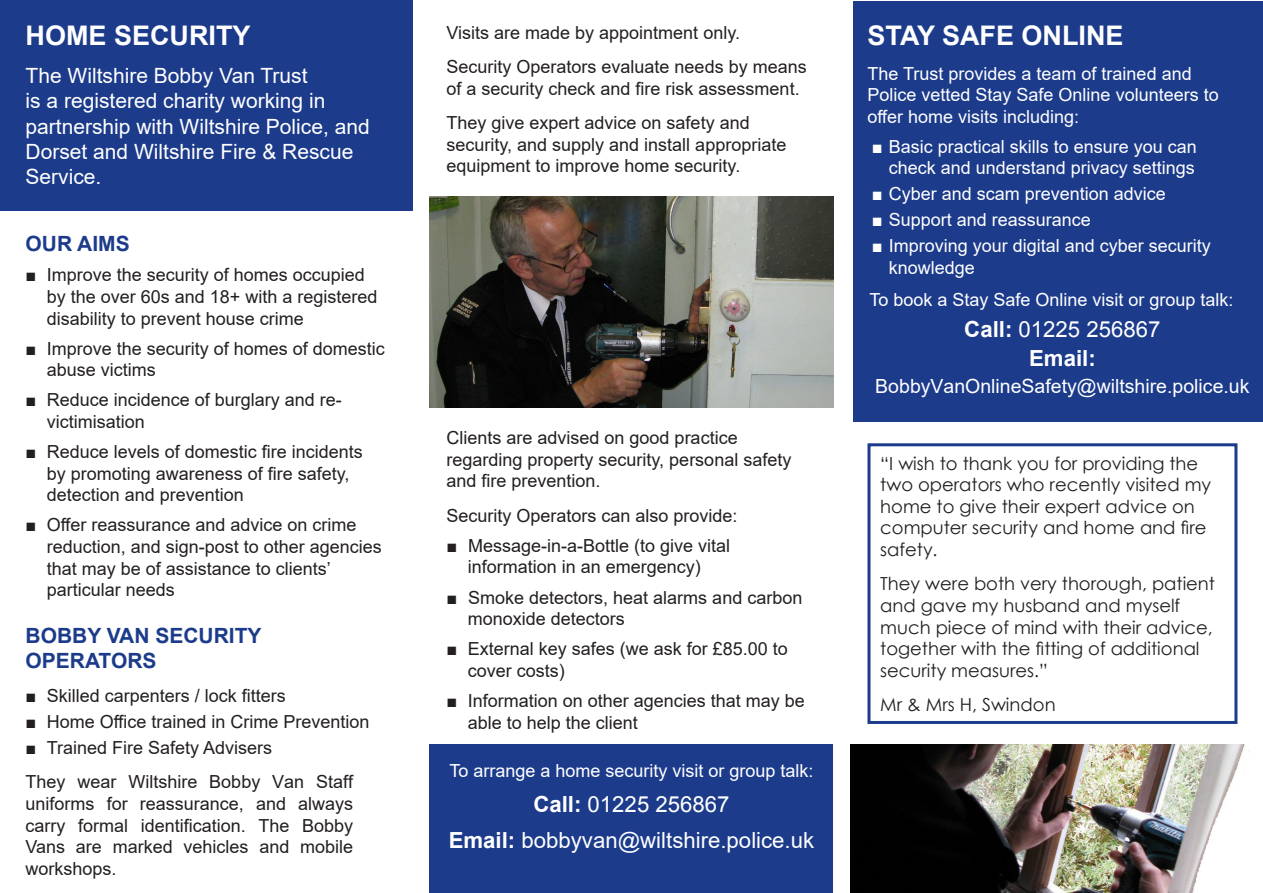
<style>
.page{position:relative;width:1263px;height:893px;background:#fff}
.page>*{position:absolute;margin:0;border:0;box-sizing:border-box;transform-origin:0 0}
.t1{font:700 27px "Arial";color:#fff}
.t2{font:22.2px/35.1px "Arial";color:#fff;text-align:center}
.t3{font:700 22.2px/29px "Arial";color:#fff;text-align:center}
.t4{font:21px/25.2px "Arial";color:#fff}
.t5{font:700 21px/25.2px "Arial";color:#1c3b8b}
.t6{font:19.5px "Arial";color:#fff}
.t7{font:18px/21.6px "Arial";color:#231f20}
.t8{font:18px/21.6px "Arial";color:#fff}
.t9{font:18px/21.6px "Century Gothic";color:#231f20}
.s1{font-weight:700}
.s2{font-weight:400}
</style>
<div class="page">
<img style="left:850px;top:744px;width:400px;height:149px">
<img style="left:429px;top:197px;width:404px;height:210px">
<div style="left:429px;top:744px;width:404px;height:149px;background:#1c3b8b"></div>
<div style="left:0;top:0;width:412px;height:210px;background:#1c3b8b"></div>
<div style="left:853px;top:1px;width:410px;height:421px;background:#1c3b8b"></div>
<div style="left:867px;top:443px;width:370px;height:281px;border:3px solid #1c3b8b"></div>
<p class="t1" style="left:26px;top:17px;width:227px">HOME SECURITY</p>
<p class="t4" style="left:26px;top:63px;width:346px">The Wiltshire Bobby Van Trust<br>is a registered charity working in partnership with Wiltshire Police, and<br>Dorset and Wiltshire Fire &amp; Rescue<br>Service.</p>
<p class="t5" style="left:26px;top:232px;width:106px">OUR AIMS</p>
<p class="t7" style="left:47px;top:264px;width:332px;text-indent:-21px">■ Improve the security of homes occupied by the over 60s and 18+ with a registered disability to prevent house crime</p>
<p class="t7" style="left:47px;top:337px;width:340px;text-indent:-21px">■ Improve the security of homes of domestic abuse victims</p>
<p class="t7" style="left:47px;top:389px;width:297px;text-indent:-21px">■ Reduce incidence of burglary and re&shy;victimisation</p>
<p class="t7" style="left:47px;top:441px;width:318px;text-indent:-21px">■ Reduce levels of domestic fire incidents by promoting awareness of fire safety, detection and prevention</p>
<p class="t7" style="left:47px;top:514px;width:337px;text-indent:-21px">■ Offer reassurance and advice on crime reduction, and sign-post to other agencies that may be of assistance to clients’ particular needs</p>
<p class="t5" style="left:26px;top:623px;width:238px">BOBBY VAN SECURITY<br>OPERATORS</p>
<p class="t7" style="left:26px;top:685px;width:262px">■ Skilled carpenters / lock fitters</p>
<p class="t7" style="left:26px;top:711px;width:345px">■ Home Office trained in Crime Prevention</p>
<p class="t7" style="left:26px;top:737px;width:248px">■ Trained Fire Safety Advisers</p>
<p class="t7" style="left:26px;top:771px;width:329px;text-align:justify">They wear Wiltshire Bobby Van Staff uniforms for reassurance, and always carry formal identification. The Bobby Vans are marked vehicles and mobile workshops.</p>
<p class="t7" style="left:446px;top:21px;width:295px">Visits are made by appointment only.</p>
<p class="t7" style="left:446px;top:56px;width:362px">Security Operators evaluate needs by means of a security check and fire risk assessment.</p>
<p class="t7" style="left:446px;top:112px;width:341px">They give expert advice on safety and security, and supply and install appropriate equipment to improve home security.</p>
<p class="t7" style="left:446px;top:427px;width:346px">Clients are advised on good practice regarding property security, personal safety and fire prevention.</p>
<p class="t7" style="left:446px;top:504px;width:293px">Security Operators can also provide:</p>
<p class="t7" style="left:446px;top:535px;width:285px;text-align:center">■ Message-in-a-Bottle (to give vital information in an emergency)</p>
<p class="t7" style="left:468px;top:586px;width:336px;text-indent:-21px">■ Smoke detectors, heat alarms and carbon monoxide detectors</p>
<p class="t7" style="left:468px;top:638px;width:322px;text-indent:-21px">■ External key safes (we ask for £85.00 to cover costs)</p>
<p class="t7" style="left:468px;top:690px;width:339px;text-indent:-21px">■ Information on other agencies that may be able to help the client</p>
<p class="t8" style="left:449px;top:760px;width:366px">To arrange a home security visit or group talk:</p>
<p class="t2" style="left:449px;top:787px;width:367px"><span class="s1">Call:</span> 01225 256867<br><span class="s1">Email:</span> bobbyvan@wiltshire.police.uk</p>
<p class="t1" style="left:867px;top:17px;width:258px">STAY SAFE ONLINE</p>
<p class="t8" style="left:867px;top:62px;width:353px">The Trust provides a team of trained and<br>Police vetted Stay Safe Online volunteers to offer home visits including:</p>
<p class="t8" style="left:872px;top:136px;width:327px;text-align:right">■ Basic practical skills to ensure you can check and understand privacy settings</p>
<p class="t8" style="left:872px;top:183px;width:296px">■ Cyber and scam prevention advice</p>
<p class="t8" style="left:872px;top:209px;width:221px">■ Support and reassurance</p>
<p class="t8" style="left:889px;top:235px;width:324px;text-indent:-17px">■ Improving your digital and cyber security knowledge</p>
<p class="t8" style="left:869px;top:289px;width:366px">To book a Stay Safe Online visit or group talk:</p>
<p class="t3" style="left:964px;top:315px;width:198px">Call: <span class="s2">01225 256867<br></span>Email:</p>
<p class="t6" style="left:875px;top:372px;width:376px">BobbyVanOnlineSafety@wiltshire.police.uk</p>
<p class="t9" style="left:880px;top:452px;width:332px">“I wish to thank you for providing the two operators who recently visited my home to give their expert advice on computer security and home and fire safety.</p>
<p class="t9" style="left:880px;top:573px;width:336px">They were both very thorough, patient and gave my husband and myself much piece of mind with their advice, together with the fitting of additional security measures.”</p>
<p class="t9" style="left:880px;top:694px;width:177px">Mr &amp; Mrs H, Swindon</p>
</div>
